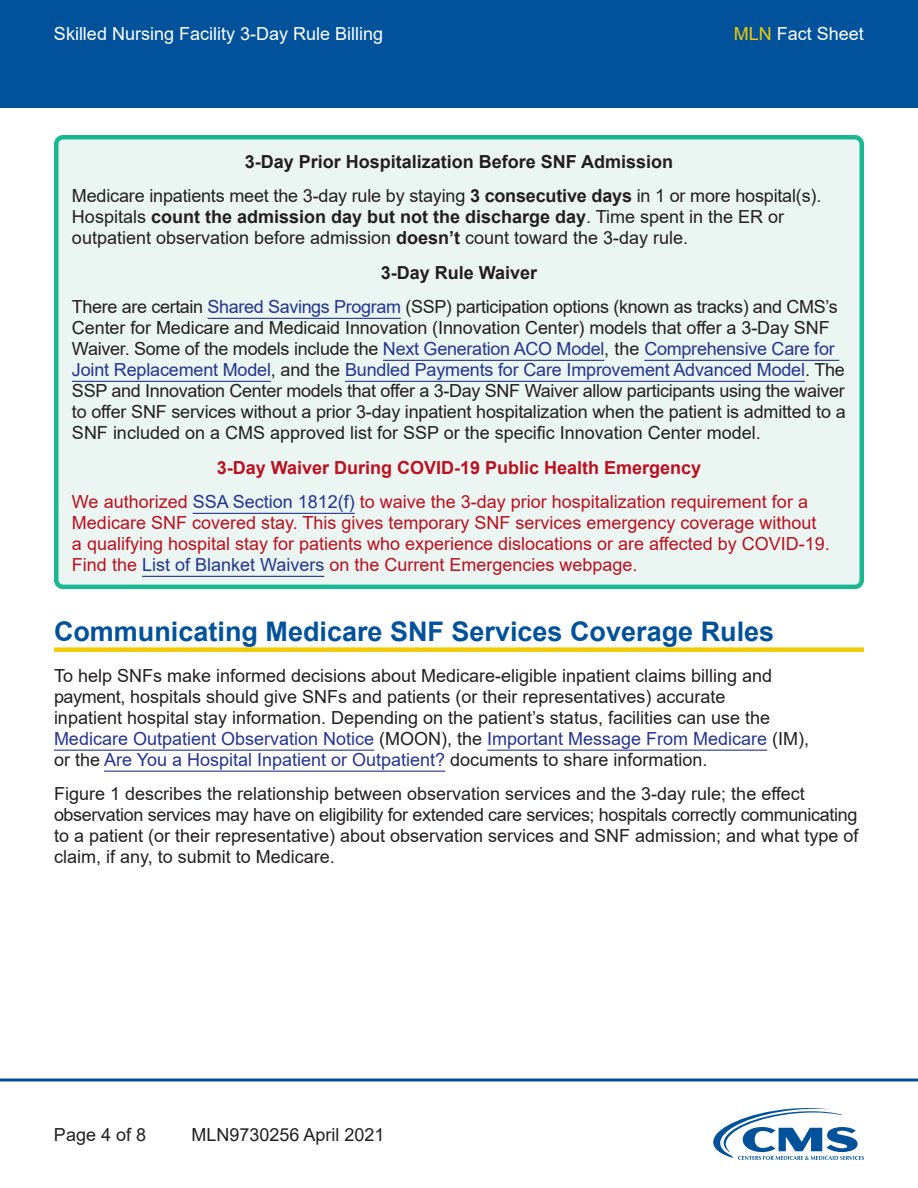
<style>
.page{position:relative;width:918px;height:1188px;background:#fff}
.page>*{position:absolute;margin:0;border:0;box-sizing:border-box;transform-origin:0 0}
.t1{font:700 27px "Arial";color:#01529b}
.t2{font:18px/21px "Arial";color:#231f20}
.t3{font:18px/21px "Arial";color:#ba1021}
.t4{font:700 18px "Arial";color:#231f20}
.t5{font:18px "Arial";color:#fff}
.t6{font:700 18px "Arial";color:#ba1021}
.s1{color:#f0cb02}
.s2{font-weight:700}
.s3{color:#25358f}
</style>
<div class="page">
<div style="left:0;top:0;width:918px;height:108px;background:#01529b"></div>
<svg style="left:0;top:1078px;width:918px;height:4px;background:#407db3"></svg>
<svg style="left:713px;top:1108px;width:151px;height:52px"></svg>
<div style="left:54px;top:647px;width:810px;height:5px;background:#f0cb02"></div>
<hr style="left:54px;top:750px;width:320px;height:1px;background:#25358f">
<hr style="left:487px;top:750px;width:280px;height:1px;background:#25358f">
<hr style="left:104px;top:771px;width:341px;height:1px;background:#25358f">
<div style="left:56px;top:137px;width:806px;height:450px;background:#ebf5f1;border-radius:7px"></div>
<hr style="left:208px;top:318px;width:193px;height:1px;background:#25358f">
<hr style="left:383px;top:360px;width:221px;height:1px;background:#25358f">
<hr style="left:644px;top:360px;width:195px;height:1px;background:#25358f">
<hr style="left:72px;top:381px;width:199px;height:1px;background:#25358f">
<hr style="left:345px;top:381px;width:460px;height:1px;background:#25358f">
<hr style="left:193px;top:513px;width:162px;height:1px;background:#25358f">
<hr style="left:142px;top:576px;width:182px;height:1px;background:#25358f">
<div style="left:54px;top:135px;width:810px;height:454px;border:4px solid #1ab892;border-radius:7px"></div>
<p class="t5" style="left:54px;top:21px;width:331px">Skilled Nursing Facility 3-Day Rule Billing</p>
<p class="t5" style="left:734px;top:21px;width:132px"><span class="s1">MLN</span> Fact Sheet</p>
<p class="t4" style="left:245px;top:149px;width:430px">3-Day Prior Hospitalization Before SNF Admission</p>
<p class="t2" style="left:72px;top:185px;width:751px">Medicare inpatients meet the 3-day rule by staying <span class="s2">3 consecutive days</span> in 1 or more hospital(s).<br>Hospitals <span class="s2">count the admission day but not the discharge day</span>. Time spent in the ER or outpatient observation before admission <span class="s2">doesn’t</span> count toward the 3-day rule.</p>
<p class="t4" style="left:381px;top:260px;width:158px">3-Day Rule Waiver</p>
<p class="t2" style="left:72px;top:296px;width:775px">There are certain <span class="s3">Shared Savings Program</span> (SSP) participation options (known as tracks) and CMS’s Center for Medicare and Medicaid Innovation (Innovation Center) models that offer a 3-Day SNF Waiver. Some of the models include the <span class="s3">Next Generation ACO Model</span>, the <span class="s3">Comprehensive Care for Joint Replacement Model</span>, and the <span class="s3">Bundled Payments for Care Improvement Advanced Model</span>. The SSP and Innovation Center models that offer a 3-Day SNF Waiver allow participants using the waiver to offer SNF services without a prior 3-day inpatient hospitalization when the patient is admitted to a SNF included on a CMS approved list for SSP or the specific Innovation Center model.</p>
<p class="t6" style="left:217px;top:455px;width:486px">3-Day Waiver During COVID-19 Public Health Emergency</p>
<p class="t3" style="left:72px;top:491px;width:759px">We authorized <span class="s3">SSA Section 1812(f)</span> to waive the 3-day prior hospitalization requirement for a Medicare SNF covered stay. This gives temporary SNF services emergency coverage without a qualifying hospital stay for patients who experience dislocations or are affected by COVID-19.<br>Find the <span class="s3">List of Blanket Waivers</span> on the Current Emergencies webpage.</p>
<h2 class="t1" style="left:54px;top:612px;width:722px">Communicating Medicare SNF Services Coverage Rules</h2>
<p class="t2" style="left:54px;top:665px;width:757px">To help SNFs make informed decisions about Medicare-eligible inpatient claims billing and payment, hospitals should give SNFs and patients (or their representatives) accurate<br>inpatient hospital stay information. Depending on the patient’s status, facilities can use the <span class="s3">Medicare Outpatient Observation Notice</span> (MOON), the <span class="s3">Important Message From Medicare</span> (IM), or the <span class="s3">Are You a Hospital Inpatient or Outpatient?</span> documents to share information.</p>
<p class="t2" style="left:54px;top:784px;width:806px">Figure 1 describes the relationship between observation services and the 3-day rule; the effect observation services may have on eligibility for extended care services; hospitals correctly communicating to a patient (or their representative) about observation services and SNF admission; and what type of claim, if any, to submit to Medicare.</p>
<p class="t2" style="left:54px;top:1124px;width:94px">Page 4 of 8</p>
<p class="t2" style="left:192px;top:1124px;width:195px">MLN9730256 April 2021</p>
</div>
